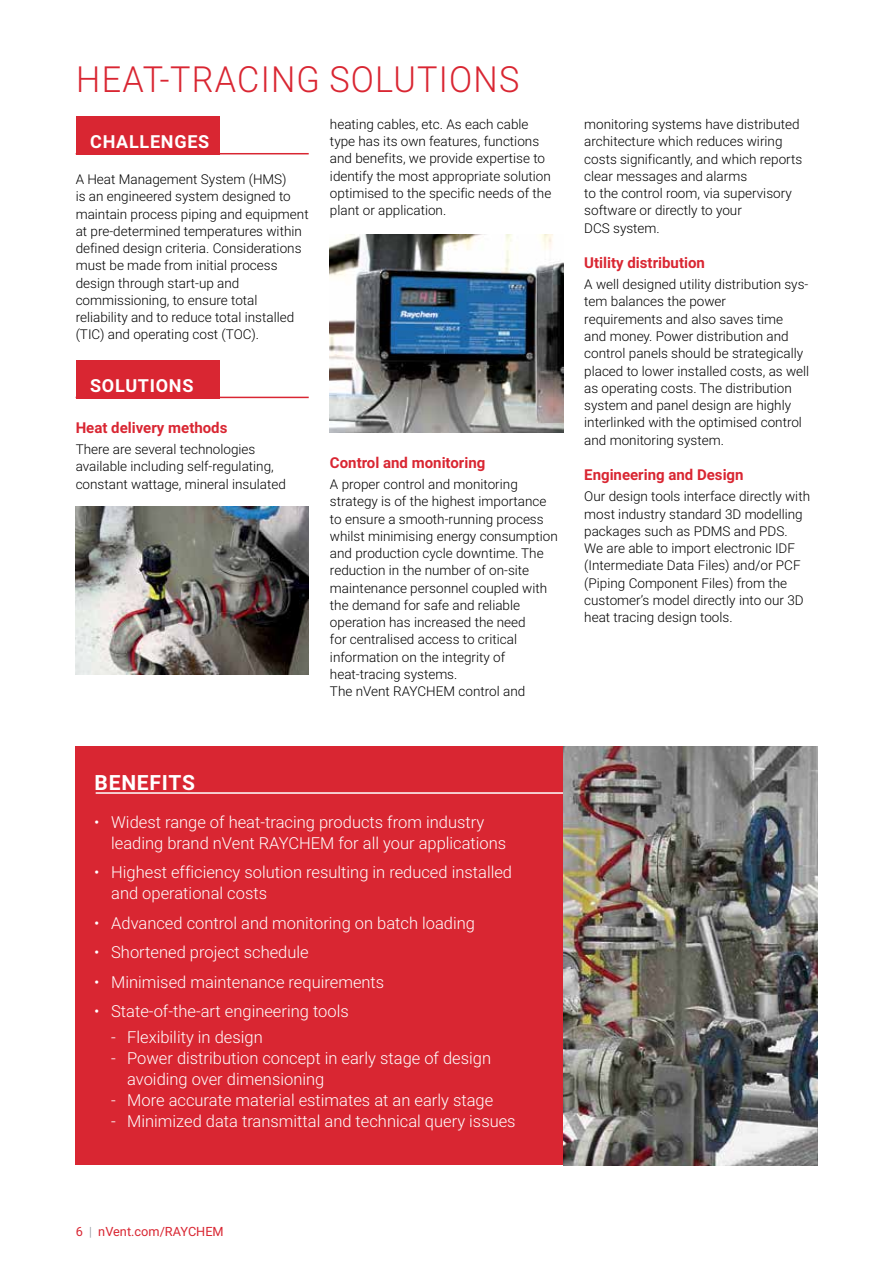
<style>
.page{position:relative;width:893px;height:1263px;background:#fff}
.page>*{position:absolute;margin:0;border:0;box-sizing:border-box;transform-origin:0 0}
.t1{font:300 36px "Roboto";letter-spacing:.035em;color:#d92632;scale:.95 1}
.t2{font:700 21px "Roboto";letter-spacing:.035em;color:#fff}
.t3{font:700 18px "Roboto";letter-spacing:.04em;color:#fff}
.t4{font:300 16.5px/21px "Roboto";color:#fff}
.t5{font:700 15px "Roboto";color:#d92632}
.t6{font:300 13.5px/17.2px "Roboto";color:#000}
.t7{font:12.75px "Roboto";color:#d92632}
.s1{font-weight:300;color:#878f98}
</style>
<div class="page">
<div style="left:76px;top:747px;width:487px;height:418px;background:#d92632"></div>
<hr style="left:96px;top:792px;width:467px;height:2px;background:#fff">
<img style="left:563px;top:746px;width:254px;height:419px">
<img style="left:330px;top:235px;width:233px;height:198px">
<hr style="left:76px;top:153px;width:233px;height:1px;background:#d92632">
<div style="left:76px;top:116px;width:144px;height:38px;background:#d92632"></div>
<hr style="left:76px;top:397px;width:233px;height:1px;background:#d92632">
<div style="left:76px;top:360px;width:144px;height:38px;background:#d92632"></div>
<img style="left:76px;top:507px;width:233px;height:168px">
<h1 class="t1" style="left:76px;top:54px;width:468px">HEAT-TRACING SOLUTIONS</h1>
<h3 class="t3" style="left:90px;top:129px;width:121px">CHALLENGES</h3>
<p class="t6" style="left:76px;top:170px;width:235px">A Heat Management System (HMS)<br>is an engineered system designed to maintain process piping and equipment at pre-determined temperatures within defined design criteria. Considerations must be made from initial process design through start-up and commissioning, to ensure total reliability and to reduce total installed (TIC) and operating cost (TOC).</p>
<h3 class="t3" style="left:90px;top:373px;width:105px">SOLUTIONS</h3>
<p class="t5" style="left:76px;top:417px;width:153px">Heat delivery methods</p>
<p class="t6" style="left:76px;top:440px;width:212px">There are several technologies available including self-regulating, constant wattage, mineral insulated</p>
<p class="t6" style="left:330px;top:115px;width:223px">heating cables, etc. As each cable type has its own features, functions and benefits, we provide expertise to identify the most appropriate solution optimised to the specific needs of the plant or application.</p>
<p class="t5" style="left:330px;top:452px;width:157px">Control and monitoring</p>
<p class="t6" style="left:330px;top:475px;width:229px">A proper control and monitoring strategy is of the highest importance to ensure a smooth-running process whilst minimising energy consumption and production cycle downtime. The reduction in the number of on-site maintenance personnel coupled with the demand for safe and reliable operation has increased the need<br>for centralised access to critical information on the integrity of heat-tracing systems.<br>The nVent RAYCHEM control and</p>
<p class="t6" style="left:584px;top:115px;width:220px">monitoring systems have distributed architecture which reduces wiring costs significantly, and which reports clear messages and alarms<br>to the control room, via supervisory software or directly to your<br>DCS system.</p>
<p class="t5" style="left:584px;top:252px;width:122px">Utility distribution</p>
<p class="t6" style="left:584px;top:275px;width:226px">A well designed utility distribution sys&shy;tem balances the power<br>requirements and also saves time<br>and money. Power distribution and control panels should be strategically placed to lower installed costs, as well as operating costs. The distribution system and panel design are highly interlinked with the optimised control and monitoring system.</p>
<p class="t5" style="left:584px;top:464px;width:161px">Engineering and Design</p>
<p class="t6" style="left:584px;top:487px;width:227px">Our design tools interface directly with most industry standard 3D modelling packages such as PDMS and PDS.<br>We are able to import electronic IDF (Intermediate Data Files) and/or PCF (Piping Component Files) from the customer’s model directly into our 3D heat tracing design tools.</p>
<h2 class="t2" style="left:95px;top:767px;width:102px">BENEFITS</h2>
<p class="t4" style="left:111px;top:811px;width:397px;text-indent:-17px">• Widest range of heat-tracing products from industry leading brand nVent RAYCHEM for all your applications</p>
<p class="t4" style="left:111px;top:861px;width:402px;text-indent:-17px">• Highest efficiency solution resulting in reduced installed and operational costs</p>
<p class="t4" style="left:94px;top:912px;width:382px">• Advanced control and monitoring on batch loading</p>
<p class="t4" style="left:94px;top:941px;width:216px">• Shortened project schedule</p>
<p class="t4" style="left:94px;top:971px;width:292px">• Minimised maintenance requirements</p>
<p class="t4" style="left:94px;top:1000px;width:256px">• State-of-the-art engineering tools</p>
<p class="t4" style="left:111px;top:1025px;width:153px">- Flexibility in design</p>
<p class="t4" style="left:127px;top:1046px;width:365px;text-indent:-16px">- Power distribution concept in early stage of design avoiding over dimensioning</p>
<p class="t4" style="left:111px;top:1088px;width:383px">- More accurate material estimates at an early stage</p>
<p class="t4" style="left:111px;top:1109px;width:406px">- Minimized data transmittal and technical query issues</p>
<p class="t7" style="left:76px;top:1222px;width:150px">6 <span class="s1">|</span> nVent.com/RAYCHEM</p>
</div>
